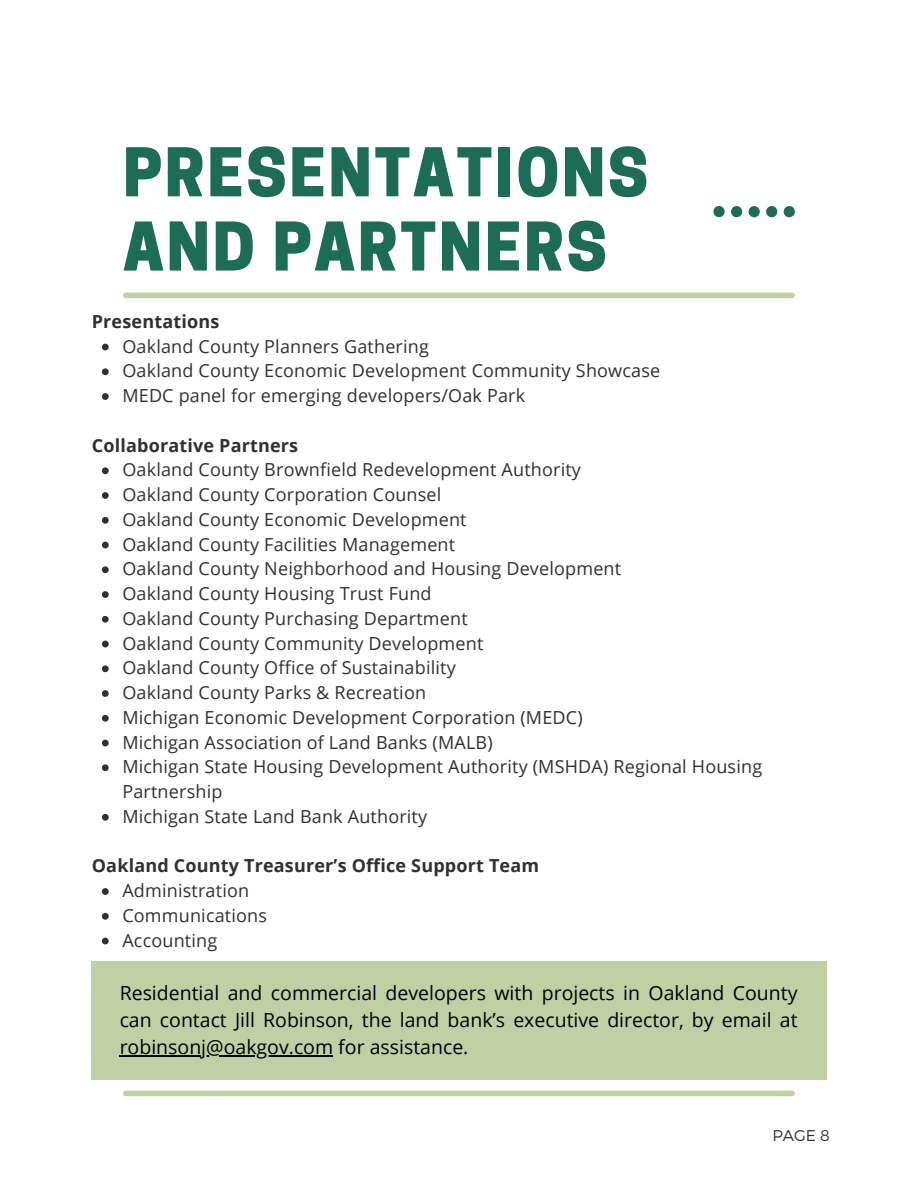
<style>
.page{position:relative;width:918px;height:1188px;background:#fff}
.page>*{position:absolute;margin:0;border:0;box-sizing:border-box;transform-origin:0 0}
.t1{font:800 63px/74.2px "Cooper Hewitt";letter-spacing:.04em;color:#1c6c56}
.t2{font:19.5px/27px "Open Sans";color:#000;text-align:justify}
.t3{font:18px/24.8px "Open Sans";letter-spacing:.01em;color:#303030}
.t4{font:700 18px "Open Sans";letter-spacing:.01em;color:#303030}
.t5{font:300 15.6px "Montserrat";color:#303030}
</style>
<div class="page">
<div style="left:126px;top:293px;width:666px;height:5px;background:#c1cfa5"></div>
<svg style="left:102px;top:344px;width:7px;height:6px"></svg>
<svg style="left:102px;top:368px;width:7px;height:7px"></svg>
<svg style="left:102px;top:393px;width:7px;height:7px"></svg>
<svg style="left:102px;top:467px;width:7px;height:7px"></svg>
<svg style="left:102px;top:492px;width:7px;height:7px"></svg>
<svg style="left:102px;top:517px;width:7px;height:7px"></svg>
<svg style="left:102px;top:542px;width:7px;height:6px"></svg>
<svg style="left:102px;top:566px;width:7px;height:7px"></svg>
<svg style="left:102px;top:591px;width:7px;height:7px"></svg>
<svg style="left:102px;top:616px;width:7px;height:7px"></svg>
<svg style="left:102px;top:641px;width:7px;height:6px"></svg>
<svg style="left:102px;top:665px;width:7px;height:7px"></svg>
<svg style="left:102px;top:690px;width:7px;height:7px"></svg>
<svg style="left:102px;top:715px;width:7px;height:7px"></svg>
<svg style="left:102px;top:740px;width:7px;height:6px"></svg>
<svg style="left:102px;top:764px;width:7px;height:7px"></svg>
<svg style="left:102px;top:814px;width:7px;height:7px"></svg>
<svg style="left:102px;top:888px;width:7px;height:7px"></svg>
<svg style="left:102px;top:913px;width:7px;height:7px"></svg>
<svg style="left:102px;top:938px;width:7px;height:6px"></svg>
<div style="left:91px;top:961px;width:735px;height:119px;background:#c1cfa5"></div>
<hr style="left:120px;top:1055px;width:213px;height:2px;background:#000">
<div style="left:126px;top:1091px;width:666px;height:5px;background:#c1cfa5"></div>
<svg style="left:713px;top:206px;width:12px;height:11px"></svg>
<svg style="left:731px;top:206px;width:11px;height:11px"></svg>
<svg style="left:749px;top:206px;width:11px;height:11px"></svg>
<svg style="left:766px;top:206px;width:11px;height:11px"></svg>
<svg style="left:784px;top:206px;width:11px;height:11px"></svg>
<p class="t1" style="left:123px;top:143px;width:527px">PRESENTATIONS<br>AND PARTNERS</p>
<p class="t4" style="left:92px;top:309px;width:129px">Presentations</p>
<p class="t3" style="left:122px;top:333px;width:308px">Oakland County Planners Gathering</p>
<p class="t3" style="left:122px;top:358px;width:539px">Oakland County Economic Development Community Showcase</p>
<p class="t3" style="left:122px;top:383px;width:404px">MEDC panel for emerging developers/Oak Park</p>
<p class="t4" style="left:92px;top:432px;width:208px">Collaborative Partners</p>
<p class="t3" style="left:122px;top:457px;width:460px">Oakland County Brownfield Redevelopment Authority</p>
<p class="t3" style="left:122px;top:482px;width:321px">Oakland County Corporation Counsel</p>
<p class="t3" style="left:122px;top:507px;width:346px">Oakland County Economic Development</p>
<p class="t3" style="left:122px;top:531px;width:334px">Oakland County Facilities Management</p>
<p class="t3" style="left:122px;top:556px;width:500px">Oakland County Neighborhood and Housing Development</p>
<p class="t3" style="left:122px;top:581px;width:311px">Oakland County Housing Trust Fund</p>
<p class="t3" style="left:122px;top:606px;width:347px">Oakland County Purchasing Department</p>
<p class="t3" style="left:122px;top:630px;width:363px">Oakland County Community Development</p>
<p class="t3" style="left:122px;top:655px;width:335px">Oakland County Office of Sustainability</p>
<p class="t3" style="left:122px;top:680px;width:305px">Oakland County Parks &amp; Recreation</p>
<p class="t3" style="left:122px;top:705px;width:462px">Michigan Economic Development Corporation (MEDC)</p>
<p class="t3" style="left:122px;top:729px;width:372px">Michigan Association of Land Banks (MALB)</p>
<p class="t3" style="left:122px;top:754px;width:641px">Michigan State Housing Development Authority (MSHDA) Regional Housing<br>Partnership</p>
<p class="t3" style="left:122px;top:804px;width:306px">Michigan State Land Bank Authority</p>
<p class="t4" style="left:92px;top:853px;width:449px">Oakland County Treasurer’s Office Support Team</p>
<p class="t3" style="left:122px;top:878px;width:128px">Administration</p>
<p class="t3" style="left:122px;top:903px;width:146px">Communications</p>
<p class="t3" style="left:122px;top:927px;width:96px">Accounting</p>
<p class="t2" style="left:120px;top:979px;width:679px">Residential and commercial developers with projects in Oakland County can contact Jill Robinson, the land bank’s executive director, by email at robinsonj@oakgov.com for assistance.</p>
<p class="t5" style="left:772px;top:1126px;width:59px">PAGE 8</p>
</div>
